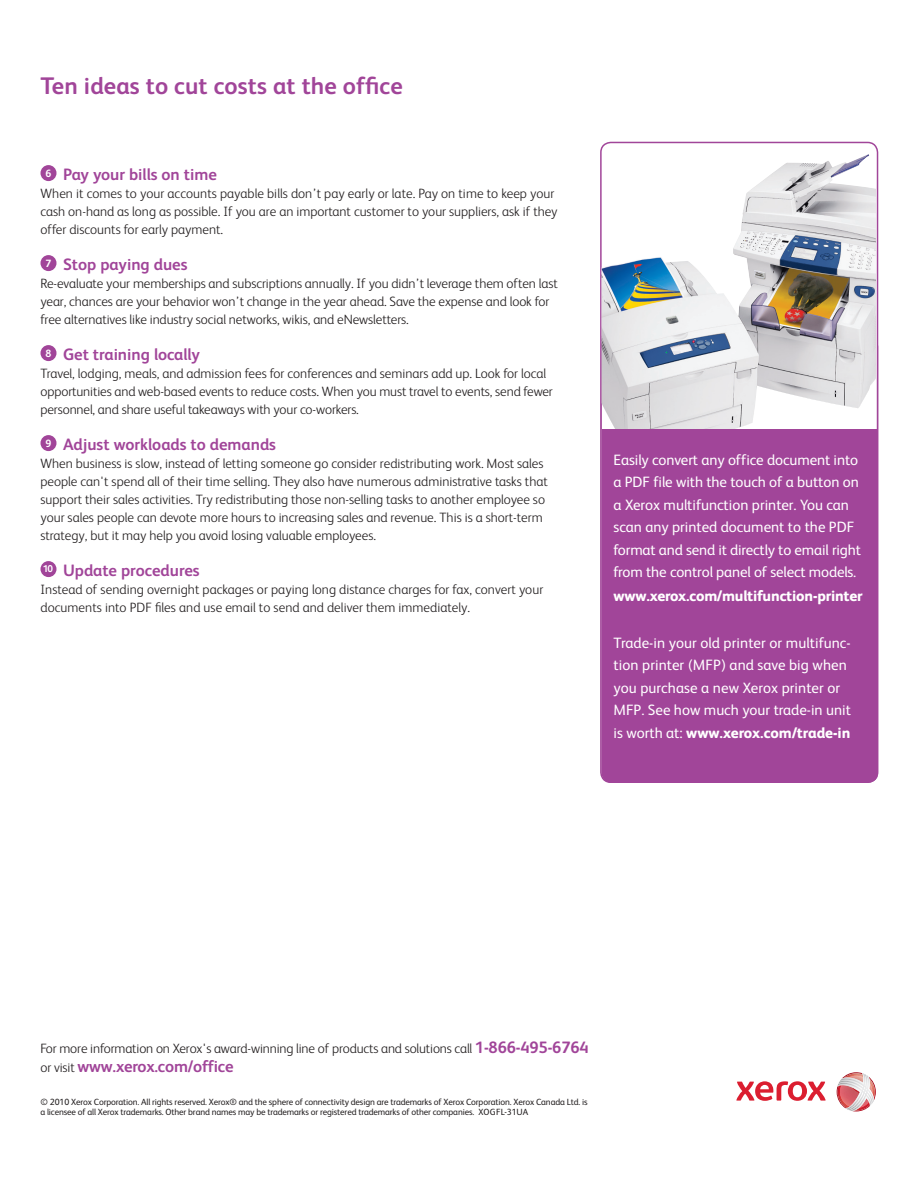
<style>
.page{position:relative;width:918px;height:1188px;background:#fff}
.page>*{position:absolute;margin:0;border:0;box-sizing:border-box;transform-origin:0 0}
.t1{font:700 24px "Xerox Sans";letter-spacing:.005em;color:#a14599}
.t2{font:700 16.5px "Xerox Sans";color:#a14599}
.t3{font:15px/22.5px "Xerox Sans";letter-spacing:-.005em;color:#fff}
.t4{font:800 15px "Xerox Sans";letter-spacing:-.01em;color:#fff}
.t5{font:300 13.5px/18px "Xerox Sans";color:#231f20}
.t6{font:9px/10.5px "Xerox Sans";letter-spacing:-.015em;color:#231f20}
.s1{font-weight:800}
.s2{font-weight:700;font-size:16.5px;color:#a14599}
.s3{font-weight:300;font-size:13.5px;color:#231f20}
</style>
<div class="page">
<svg style="left:736px;top:1081px;width:90px;height:20px"></svg>
<svg style="left:837px;top:1072px;width:39px;height:40px"></svg>
<img style="left:847px;top:1073px;width:20px;height:37px">
<div style="left:601px;top:336px;width:277px;height:447px;background:#a14599;border-radius:11px"></div>
<div style="left:600px;top:142px;width:278px;height:641px;border:2px solid #a14599;border-radius:10px"></div>
<img style="left:602px;top:154px;width:274px;height:275px">
<div style="left:41px;top:165px;width:15px;height:16px;background:#a14599;border-radius:50%"></div>
<div style="left:41px;top:255px;width:15px;height:16px;background:#a14599;border-radius:50%"></div>
<div style="left:41px;top:345px;width:15px;height:16px;background:#a14599;border-radius:50%"></div>
<div style="left:41px;top:435px;width:15px;height:16px;background:#a14599;border-radius:50%"></div>
<div style="left:41px;top:561px;width:15px;height:16px;background:#a14599;border-radius:50%"></div>
<h1 class="t1" style="left:40px;top:70px;width:364px">Ten ideas to cut costs at the office</h1>
<p class="t2" style="left:45px;top:163px;width:173px"><sup>6</sup> Pay your bills on time</p>
<p class="t5" style="left:40px;top:183px;width:519px">When it comes to your accounts payable bills don’t pay early or late. Pay on time to keep your cash on-hand as long as possible. If you are an important customer to your suppliers, ask if they offer discounts for early payment.</p>
<p class="t2" style="left:45px;top:253px;width:144px"><sup>7</sup> Stop paying dues</p>
<p class="t5" style="left:40px;top:273px;width:519px">Re-evaluate your memberships and subscriptions annually. If you didn’t leverage them often last year, chances are your behavior won’t change in the year ahead. Save the expense and look for free alternatives like industry social networks, wikis, and eNewsletters.</p>
<p class="t2" style="left:45px;top:343px;width:156px"><sup>8</sup> Get training locally</p>
<p class="t5" style="left:40px;top:363px;width:514px">Travel, lodging, meals, and admission fees for conferences and seminars add up. Look for local opportunities and web-based events to reduce costs. When you must travel to events, send fewer personnel, and share useful takeaways with your co-workers.</p>
<p class="t2" style="left:45px;top:433px;width:232px"><sup>9</sup> Adjust workloads to demands</p>
<p class="t5" style="left:40px;top:453px;width:509px">When business is slow, instead of letting someone go consider redistributing work. Most sales people can't spend all of their time selling. They also have numerous administrative tasks that support their sales activities. Try redistributing those non-selling tasks to another employee so your sales people can devote more hours to increasing sales and revenue. This is a short-term strategy, but it may help you avoid losing valuable employees.</p>
<p class="t2" style="left:43px;top:559px;width:159px"><sup>10</sup> Update procedures</p>
<p class="t5" style="left:40px;top:579px;width:504px">Instead of sending overnight packages or paying long distance charges for fax, convert your documents into PDF files and use email to send and deliver them immediately.</p>
<p class="t3" style="left:614px;top:447px;width:249px">Easily convert any office document into a PDF file with the touch of a button on a Xerox multifunction printer. You can scan any printed document to the PDF format and send it directly to email right from the control panel of select models.</p>
<p class="t4" style="left:614px;top:585px;width:251px">www.xerox.com/multifunction-printer</p>
<p class="t3" style="left:614px;top:630px;width:239px">Trade-in your old printer or multifunc&shy;tion printer (MFP) and save big when you purchase a new Xerox printer or MFP. See how much your trade-in unit is worth at: <span class="s1">www.xerox.com/trade-in</span></p>
<p class="t5" style="left:40px;top:1038px;width:550px">For more information on Xerox's award-winning line of products and solutions call <span class="s2">1-866-495-6764</span></p>
<p class="t2" style="left:40px;top:1055px;width:195px"><span class="s3">or visit</span> www.xerox.com/office</p>
<p class="t6" style="left:40px;top:1096px;width:549px">© 2010 Xerox Corporation. All rights reserved. Xerox® and the sphere of connectivity design are trademarks of Xerox Corporation. Xerox Canada Ltd. is a licensee of all Xerox trademarks. Other brand names may be trademarks or registered trademarks of other companies. XOGFL-31UA</p>
</div>
